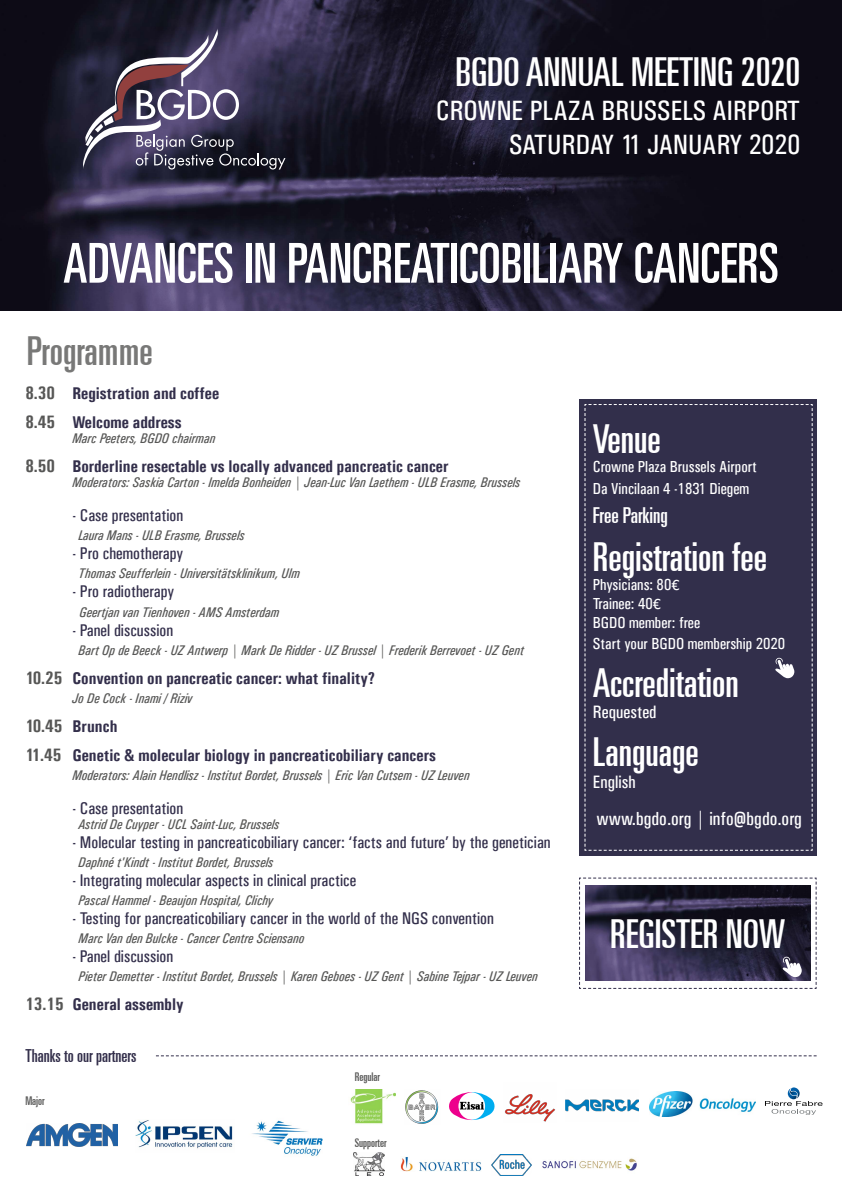
<style>
.page{position:relative;width:842px;height:1191px;background:#fff}
.page>*{position:absolute;margin:0;border:0;box-sizing:border-box;transform-origin:0 0}
.t1{font:ultra-condensed 55px "Univers 59";color:#fff}
.t2{font:ultra-condensed 40px "Univers 59";color:#fff}
.t3{font:ultra-condensed 40px "Univers 59";color:#575756}
.t4{font:28px/33.6px "Univers Condensed";color:#fff;text-align:right}
.t5{font:ultra-condensed 22px "Univers 59";color:#fff}
.t6{font:19px "Univers Condensed";color:#fff}
.t7{font:ultra-condensed 18px "Univers 59";color:#332f4b}
.t8{font:18px "Univers Condensed";color:#fff}
.t9{font:17px "Univers Condensed";color:#332f4b}
.t10{font:700 17px/29px "Univers Condensed";color:#332f4b}
.t11{font:16px/19.6px "Univers Condensed";color:#fff}
.t12{font:italic 14px "Univers Condensed";color:#575756}
.t13{font:ultra-condensed 12px "Univers 59";color:#575756}
.s1{font-size:18px;color:#575756}
.s2{font-family:"Calibri"}
</style>
<div class="page">
<img style="left:0;top:0;width:842px;height:310px">
<img style="left:350px;top:1089px;width:46px;height:35px">
<svg style="left:83px;top:28px;width:202px;height:141px;background:#4e475f"></svg>
<div style="left:579px;top:399px;width:238px;height:456px;background:#322f4b"></div>
<img style="left:401px;top:1157px;width:81px;height:14px">
<svg style="left:584px;top:404px;width:229px;height:446px"></svg>
<svg style="left:579px;top:877px;width:238px;height:112px"></svg>
<svg style="left:156px;top:1055px;width:661px;height:1px"></svg>
<img style="left:136px;top:1120px;width:97px;height:29px">
<img style="left:505px;top:1094px;width:50px;height:28px">
<img style="left:252px;top:1120px;width:71px;height:36px">
<img style="left:26px;top:1123px;width:91px;height:23px">
<img style="left:649px;top:1091px;width:106px;height:25px">
<img style="left:353px;top:1152px;width:31px;height:23px">
<img style="left:542px;top:1158px;width:95px;height:13px">
<img style="left:492px;top:1154px;width:40px;height:21px">
<img style="left:405px;top:1090px;width:34px;height:34px">
<img style="left:566px;top:1099px;width:72px;height:13px">
<svg style="left:449px;top:1092px;width:46px;height:28px"></svg>
<svg style="left:765px;top:1087px;width:57px;height:28px"></svg>
<h2 class="t2" style="left:455px;top:49px;width:346px">BGDO ANNUAL MEETING 2020</h2>
<h3 class="t4" style="left:436px;top:94px;width:366px">CROWNE PLAZA BRUSSELS AIRPORT<br>SATURDAY 11 JANUARY 2020</h3>
<h1 class="t1" style="left:63px;top:232px;width:717px">ADVANCES IN PANCREATICOBILIARY CANCERS</h1>
<h2 class="t3" style="left:26px;top:328px;width:128px">Programme</h2>
<p class="t10" style="left:25px;top:379px;width:195px"><span class="s1">8.30</span> Registration and coffee<br><span class="s1">8.45</span> Welcome address</p>
<p class="t12" style="left:72px;top:430px;width:145px">Marc Peeters, BGDO chairman</p>
<p class="t10" style="left:25px;top:452px;width:425px"><span class="s1">8.50</span> Borderline resectable vs locally advanced pancreatic cancer</p>
<p class="t12" style="left:72px;top:474px;width:449px">Moderators: Saskia Carton - Imelda Bonheiden | Jean-Luc Van Laethem - ULB Erasme, Brussels</p>
<p class="t9" style="left:72px;top:505px;width:112px">- Case presentation</p>
<p class="t12" style="left:79px;top:527px;width:167px">Laura Mans - ULB Erasme, Brussels</p>
<p class="t9" style="left:72px;top:543px;width:112px">- Pro chemotherapy</p>
<p class="t12" style="left:79px;top:565px;width:223px">Thomas Seufferlein - Universitätsklinikum, Ulm</p>
<p class="t9" style="left:72px;top:581px;width:103px">- Pro radiotherapy</p>
<p class="t12" style="left:79px;top:603px;width:201px">Geertjan van Tienhoven - AMS Amsterdam</p>
<p class="t9" style="left:72px;top:619px;width:102px">- Panel discussion</p>
<p class="t12" style="left:79px;top:641px;width:447px">Bart Op de Beeck - UZ Antwerp | Mark De Ridder - UZ Brussel | Frederik Berrevoet - UZ Gent</p>
<p class="t10" style="left:25px;top:663px;width:352px"><span class="s1">10.25</span> Convention on pancreatic cancer: what finality?</p>
<p class="t12" style="left:72px;top:689px;width:122px">Jo De Cock - Inami / Riziv</p>
<p class="t10" style="left:25px;top:711px;width:412px"><span class="s1">10.45</span> Brunch<br><span class="s1">11.45</span> Genetic &amp; molecular biology in pancreaticobiliary cancers</p>
<p class="t12" style="left:72px;top:766px;width:399px">Moderators: Alain Hendlisz - Institut Bordet, Brussels | Eric Van Cutsem - UZ Leuven</p>
<p class="t9" style="left:72px;top:797px;width:112px">- Case presentation</p>
<p class="t12" style="left:79px;top:815px;width:202px">Astrid De Cuyper - UCL Saint-Luc, Brussels</p>
<p class="t9" style="left:72px;top:831px;width:480px">- Molecular testing in pancreaticobiliary cancer: ‘facts and future’ by the genetician</p>
<p class="t12" style="left:79px;top:853px;width:196px">Daphné t'Kindt - Institut Bordet, Brussels</p>
<p class="t9" style="left:72px;top:869px;width:286px">- Integrating molecular aspects in clinical practice</p>
<p class="t12" style="left:79px;top:891px;width:196px">Pascal Hammel - Beaujon Hospital, Clichy</p>
<p class="t9" style="left:72px;top:907px;width:423px">- Testing for pancreaticobiliary cancer in the world of the NGS convention</p>
<p class="t12" style="left:79px;top:929px;width:227px">Marc Van den Bulcke - Cancer Centre Sciensano</p>
<p class="t9" style="left:72px;top:945px;width:102px">- Panel discussion</p>
<p class="t12" style="left:79px;top:967px;width:461px">Pieter Demetter - Institut Bordet, Brussels | Karen Geboes - UZ Gent | Sabine Tejpar - UZ Leuven</p>
<p class="t10" style="left:25px;top:989px;width:160px"><span class="s1">13.15</span> General assembly</p>
<p class="t7" style="left:25px;top:1045px;width:113px">Thanks to our partners</p>
<p class="t13" style="left:25px;top:1094px;width:21px">Major</p>
<p class="t13" style="left:355px;top:1069px;width:27px">Regular</p>
<p class="t13" style="left:355px;top:1135px;width:33px">Supporter</p>
<h2 class="t2" style="left:593px;top:416px;width:69px">Venue</h2>
<p class="t11" style="left:593px;top:456px;width:166px;line-height:21.6px">Crowne Plaza Brussels Airport<br>Da Vincilaan 4 -1831 Diegem</p>
<h3 class="t5" style="left:593px;top:502px;width:77px">Free Parking</h3>
<h2 class="t2" style="left:593px;top:533px;width:176px">Registration fee</h2>
<p class="t11" style="left:593px;top:574px;width:194px">Physicians: 80<span class="s2">€<br></span>Trainee: 40<span class="s2">€<br></span>BGDO member: free<br>Start your BGDO membership 2020</p>
<h2 class="t2" style="left:593px;top:659px;width:147px">Accreditation</h2>
<p class="t8" style="left:593px;top:701px;width:65px">Requested</p>
<h2 class="t2" style="left:593px;top:729px;width:107px">Language</h2>
<p class="t8" style="left:593px;top:771px;width:44px">English</p>
<h3 class="t6" style="left:597px;top:807px;width:207px">www.bgdo.org | info@bgdo.org</h3>
<h2 class="t2" style="left:610px;top:910px;width:177px">REGISTER NOW</h2>
</div>
